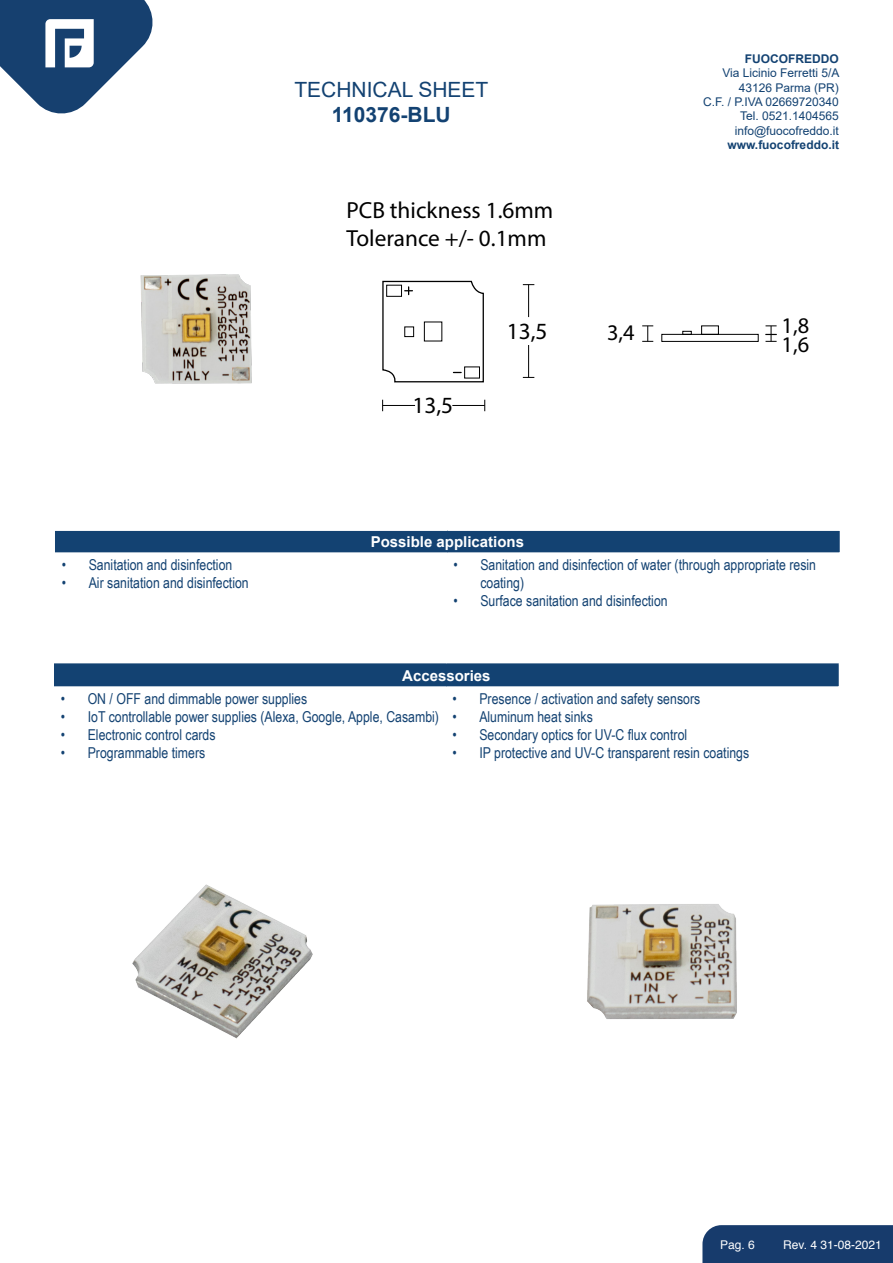
<style>
.page{position:relative;width:893px;height:1263px;background:#fff}
.page>*{position:absolute;margin:0;border:0;box-sizing:border-box;transform-origin:0 0}
.t1{font:23.25px/27.9px "Myriad Pro";color:#000}
.t2{font:22.35px/18.6px "Myriad Pro";color:#000}
.t3{font:21px/25.2px "Arial";color:#134272;text-align:center}
.t4{font:15px/18px "Arial Narrow";color:#134272}
.t5{font:700 15px "Arial";color:#fff}
.t6{font:12px/14.4px "Arial";color:#134272;text-align:right}
.t7{font:700 12px "Arial";color:#134272}
.t8{font:12px "Helvetica";color:#fff}
.s1{font-weight:700}
</style>
<div class="page">
<div style="left:702px;top:1225px;width:191px;height:38px;background:#173b6c"></div>
<svg style="left:0;top:0;width:153px;height:114px"></svg>
<div style="left:55px;top:664px;width:783px;height:23px;background:#134272"></div>
<hr style="left:54px;top:663px;width:392px;height:2px;background:#134272">
<hr style="left:54px;top:665px;width:2px;height:21px;background:#134272">
<hr style="left:446px;top:663px;width:393px;height:2px;background:#134272">
<hr style="left:837px;top:665px;width:2px;height:21px;background:#134272">
<hr style="left:54px;top:686px;width:392px;height:2px;background:#fff">
<hr style="left:446px;top:686px;width:393px;height:2px;background:#fff">
<img style="left:140px;top:274px;width:112px;height:110px">
<img style="left:132px;top:884px;width:181px;height:155px">
<img style="left:587px;top:904px;width:150px;height:115px">
<hr style="left:528px;top:285px;width:1px;height:32px;background:#000">
<hr style="left:528px;top:345px;width:1px;height:32px;background:#000">
<hr style="left:452px;top:405px;width:33px;height:1px;background:#000">
<hr style="left:383px;top:405px;width:32px;height:1px;background:#000">
<svg style="left:382px;top:280px;width:102px;height:103px"></svg>
<div style="left:661px;top:334px;width:97px;height:8px;border:1px solid #000"></div>
<div style="left:701px;top:326px;width:18px;height:9px;border:1px solid #000"></div>
<div style="left:682px;top:331px;width:10px;height:4px;border:1px solid #000"></div>
<svg style="left:642px;top:326px;width:11px;height:16px"></svg>
<svg style="left:765px;top:326px;width:12px;height:16px"></svg>
<div style="left:56px;top:530px;width:783px;height:23px;background:#134272"></div>
<svg style="left:55px;top:531px;width:1px;height:21px"></svg>
<hr style="left:838px;top:531px;width:2px;height:21px;background:#134272">
<hr style="left:55px;top:529px;width:392px;height:2px;background:#fff">
<hr style="left:447px;top:529px;width:393px;height:2px;background:#fff">
<hr style="left:55px;top:552px;width:392px;height:2px;background:#fff">
<hr style="left:447px;top:552px;width:393px;height:2px;background:#fff">
<p class="t3" style="left:294px;top:77px;width:196px">TECHNICAL SHEET<br><span class="s1">110376-BLU</span></p>
<p class="t1" style="left:346px;top:196px;width:208px">PCB thickness 1.6mm<br>Tolerance +/- 0.1mm</p>
<p class="t1" style="left:412px;top:391px;width:42px">13,5</p>
<p class="t1" style="left:507px;top:317px;width:42px">13,5</p>
<p class="t7" style="left:745px;top:50px;width:95px">FUOCOFREDDO</p>
<p class="t6" style="left:703px;top:66px;width:138px">Via Licinio Ferretti 5/A<br>43126 Parma (PR)<br>C.F. / P.IVA 02669720340<br>Tel. 0521.1404565 info@fuocofreddo.it</p>
<p class="t7" style="left:727px;top:136px;width:113px">www.fuocofreddo.it</p>
<p class="t2" style="left:607px;top:323px;width:29px">3,4</p>
<p class="t2" style="left:782px;top:316px;width:29px">1,8<br>1,6</p>
<p class="t4" style="left:62px;top:555px;width:172px">• Sanitation and disinfection</p>
<p class="t4" style="left:62px;top:573px;width:188px">• Air sanitation and disinfection</p>
<p class="t5" style="left:371px;top:531px;width:155px">Possible applications</p>
<p class="t4" style="left:480px;top:555px;width:337px;text-indent:-27px">• Sanitation and disinfection of water (through appropriate resin coating)</p>
<p class="t4" style="left:453px;top:591px;width:216px">• Surface sanitation and disinfection</p>
<p class="t5" style="left:402px;top:665px;width:90px">Accessories</p>
<p class="t4" style="left:61px;top:689px;width:248px">• ON / OFF and dimmable power supplies</p>
<p class="t4" style="left:61px;top:707px;width:380px">• IoT controllable power supplies (Alexa, Google, Apple, Casambi)</p>
<p class="t4" style="left:61px;top:725px;width:156px">• Electronic control cards</p>
<p class="t4" style="left:61px;top:743px;width:146px">• Programmable timers</p>
<p class="t4" style="left:452px;top:689px;width:249px">• Presence / activation and safety sensors</p>
<p class="t4" style="left:452px;top:707px;width:142px">• Aluminum heat sinks</p>
<p class="t4" style="left:452px;top:725px;width:236px">• Secondary optics for UV-C flux control</p>
<p class="t4" style="left:452px;top:743px;width:298px">• IP protective and UV-C transparent resin coatings</p>
<p class="t8" style="left:720px;top:1235px;width:36px">Pag. 6</p>
<p class="t8" style="left:783px;top:1235px;width:100px">Rev. 4 31-08-2021</p>
</div>
